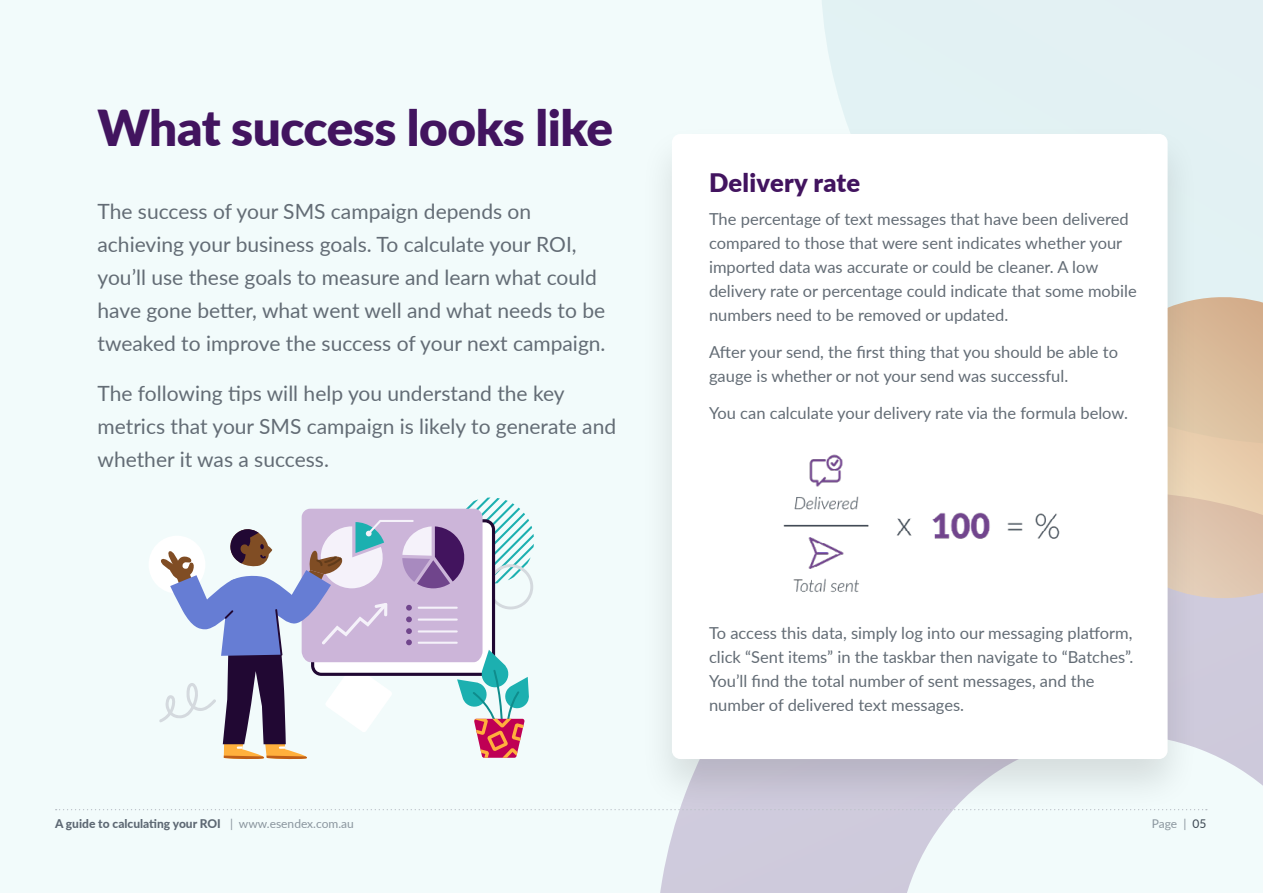
<style>
.page{position:relative;width:1263px;height:893px;background:#f2fbfb}
.page>*{position:absolute;margin:0;border:0;box-sizing:border-box;transform-origin:0 0}
.t1{font:900 49.5px "Lato";letter-spacing:-.01em;color:#42145f}
.t2{font:900 25.5px "Lato";letter-spacing:.01em;color:#42145f}
.t3{font:21px/33px "Lato";color:#636c75}
.t4{font:16.5px/24px "Lato";color:#636c75}
.t5{font:800 12px "Lato";color:#5d6873}
.t6{font:12px "Lato";letter-spacing:-.005em;color:#8a959e}
.s1{font-weight:400;color:#8a959e}
.s2{color:#3c4752}
</style>
<div class="page">
<div style="left:822px;top:0;width:441px;height:283px;background:#e2f1f3"></div>
<svg style="left:660px;top:612px;width:603px;height:281px"></svg>
<svg style="left:1201px;top:283px;width:62px;height:329px;background:#dec4a9"></svg>
<svg style="left:56px;top:809px;width:1151px;height:1px"></svg>
<div style="left:639px;top:122px;width:562px;height:692px;background:#000;opacity:.12"></div>
<div style="left:672px;top:134px;width:495px;height:625px;background:#fff;border-radius:9px"></div>
<img style="left:783px;top:454px;width:277px;height:138px">
<div style="left:149px;top:536px;width:56px;height:57px;background:#fff;border-radius:50%"></div>
<svg style="left:159px;top:497px;width:375px;height:263px"></svg>
<h1 class="t1" style="left:98px;top:91px;width:517px">What success looks like</h1>
<p class="t3" style="left:98px;top:194px;width:509px">The success of your SMS campaign depends on achieving your business goals. To calculate your ROI, you’ll use these goals to measure and learn what could have gone better, what went well and what needs to be tweaked to improve the success of your next campaign.</p>
<p class="t3" style="left:98px;top:376px;width:520px">The following tips will help you understand the key metrics that your SMS campaign is likely to generate and whether it was a success.</p>
<h2 class="t2" style="left:709px;top:164px;width:153px">Delivery rate</h2>
<p class="t4" style="left:709px;top:206px;width:429px">The percentage of text messages that have been delivered compared to those that were sent indicates whether your imported data was accurate or could be cleaner. A low delivery rate or percentage could indicate that some mobile numbers need to be removed or updated.</p>
<p class="t4" style="left:709px;top:339px;width:410px">After your send, the first thing that you should be able to gauge is whether or not your send was successful.</p>
<p class="t4" style="left:709px;top:400px;width:420px">You can calculate your delivery rate via the formula below.</p>
<p class="t4" style="left:709px;top:620px;width:426px">To access this data, simply log into our messaging platform, click “Sent items” in the taskbar then navigate to “Batches”.<br>You’ll find the total number of sent messages, and the number of delivered text messages.</p>
<p class="t5" style="left:55px;top:815px;width:300px">A guide to calculating your ROI <span class="s1">| www.esendex.com.au</span></p>
<p class="t6" style="left:1152px;top:815px;width:56px">Page | <span class="s2">05</span></p>
</div>
